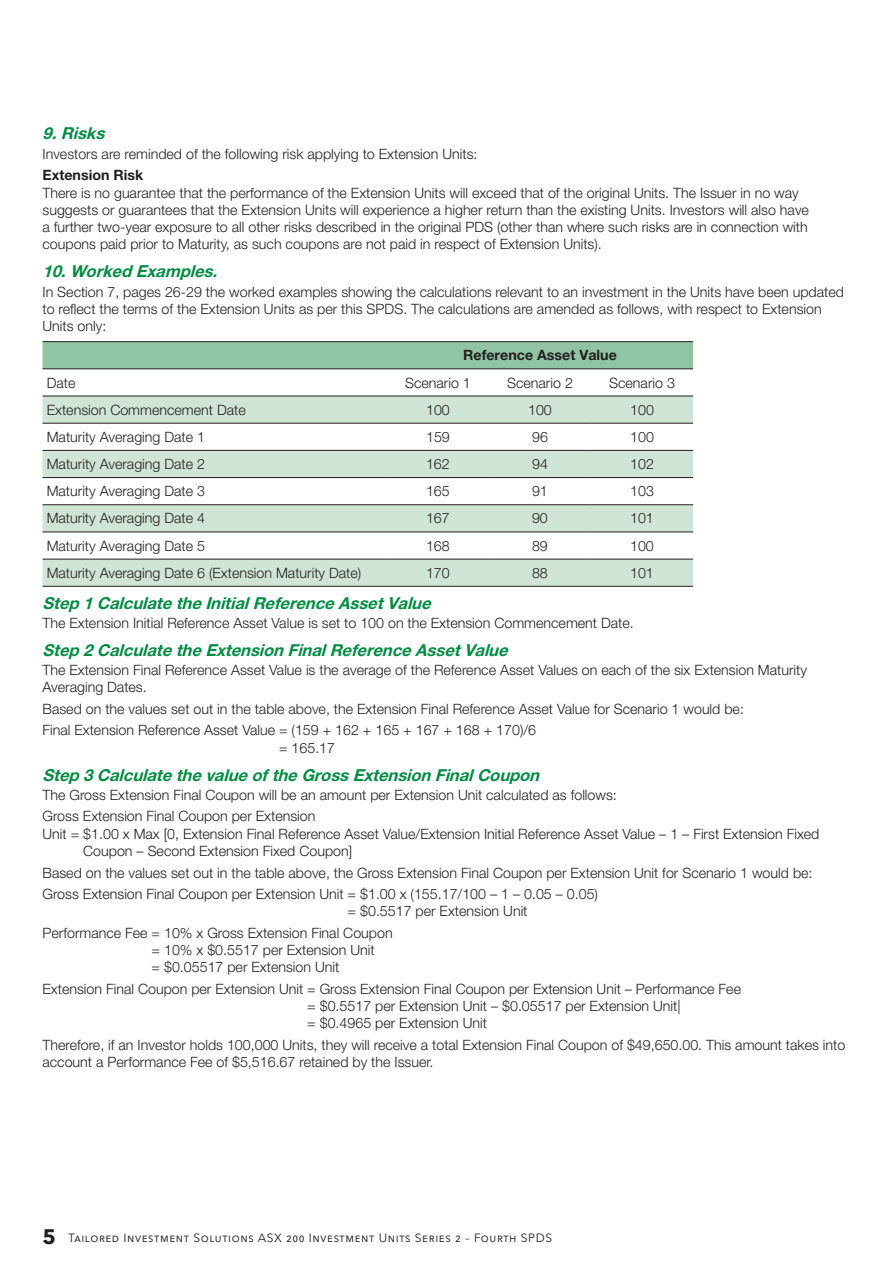
<style>
.page{position:relative;width:893px;height:1263px;background:#fff}
.page>*{position:absolute;margin:0;border:0;box-sizing:border-box;transform-origin:0 0}
.t1{font:italic 700 16.5px "Helvetica Neue LT Pro";color:#008b43}
.t2{font:300 14.25px/17.2px "Helvetica Neue LT Pro";color:#231f20}
.t3{font:700 14.25px "Helvetica Neue LT Pro";color:#231f20}
.t4{font:12px "Avenir Next";letter-spacing:.05em;color:#231f20}
.s1{font-weight:700;font-size:21px}
</style>
<div class="page">
<div style="left:43px;top:342px;width:650px;height:26px;background:#90c4a3"></div>
<svg style="left:43px;top:397px;width:650px;height:189px;fill:#d1e5d7"></svg>
<hr style="left:43px;top:341px;width:344px;height:1px;background:#231f20">
<hr style="left:387px;top:341px;width:102px;height:1px;background:#231f20">
<hr style="left:489px;top:341px;width:102px;height:1px;background:#231f20">
<hr style="left:591px;top:341px;width:102px;height:1px;background:#231f20">
<hr style="left:43px;top:368px;width:344px;height:1px;background:#231f20">
<hr style="left:387px;top:368px;width:102px;height:1px;background:#231f20">
<hr style="left:489px;top:368px;width:102px;height:1px;background:#231f20">
<hr style="left:591px;top:368px;width:102px;height:1px;background:#231f20">
<hr style="left:43px;top:396px;width:344px;height:1px;background:#231f20">
<hr style="left:387px;top:396px;width:102px;height:1px;background:#231f20">
<hr style="left:489px;top:396px;width:102px;height:1px;background:#231f20">
<hr style="left:591px;top:396px;width:102px;height:1px;background:#231f20">
<hr style="left:43px;top:423px;width:344px;height:1px;background:#231f20">
<hr style="left:387px;top:423px;width:102px;height:1px;background:#231f20">
<hr style="left:489px;top:423px;width:102px;height:1px;background:#231f20">
<hr style="left:591px;top:423px;width:102px;height:1px;background:#231f20">
<hr style="left:43px;top:450px;width:344px;height:1px;background:#231f20">
<hr style="left:387px;top:450px;width:102px;height:1px;background:#231f20">
<hr style="left:489px;top:450px;width:102px;height:1px;background:#231f20">
<hr style="left:591px;top:450px;width:102px;height:1px;background:#231f20">
<hr style="left:43px;top:477px;width:344px;height:1px;background:#231f20">
<hr style="left:387px;top:477px;width:102px;height:1px;background:#231f20">
<hr style="left:489px;top:477px;width:102px;height:1px;background:#231f20">
<hr style="left:591px;top:477px;width:102px;height:1px;background:#231f20">
<hr style="left:43px;top:504px;width:344px;height:1px;background:#231f20">
<hr style="left:387px;top:504px;width:102px;height:1px;background:#231f20">
<hr style="left:489px;top:504px;width:102px;height:1px;background:#231f20">
<hr style="left:591px;top:504px;width:102px;height:1px;background:#231f20">
<hr style="left:43px;top:532px;width:344px;height:1px;background:#231f20">
<hr style="left:387px;top:532px;width:102px;height:1px;background:#231f20">
<hr style="left:489px;top:532px;width:102px;height:1px;background:#231f20">
<hr style="left:591px;top:532px;width:102px;height:1px;background:#231f20">
<hr style="left:43px;top:559px;width:344px;height:1px;background:#231f20">
<hr style="left:387px;top:559px;width:102px;height:1px;background:#231f20">
<hr style="left:489px;top:559px;width:102px;height:1px;background:#231f20">
<hr style="left:591px;top:559px;width:102px;height:1px;background:#231f20">
<hr style="left:43px;top:586px;width:344px;height:1px;background:#231f20">
<hr style="left:387px;top:586px;width:102px;height:1px;background:#231f20">
<hr style="left:489px;top:586px;width:102px;height:1px;background:#231f20">
<hr style="left:591px;top:586px;width:102px;height:1px;background:#231f20">
<p class="t1" style="left:43px;top:123px;width:68px">9.Risks</p>
<p class="t2" style="left:43px;top:145px;width:436px">Investors are reminded of the following risk applying to Extension Units:</p>
<p class="t3" style="left:43px;top:166px;width:102px">Extension Risk</p>
<p class="t2" style="left:43px;top:183px;width:768px">There is no guarantee that the performance of the Extension Units will exceed that of the original Units. The Issuer in no way suggests or guarantees that the Extension Units will experience a higher return than the existing Units. Investors will also have a further two-year exposure to all other risks described in the original PDS (other than where such risks are in connection with coupons paid prior to Maturity, as such coupons are not paid in respect of Extension Units).</p>
<p class="t1" style="left:43px;top:261px;width:181px">10.Worked Examples.</p>
<p class="t2" style="left:43px;top:282px;width:803px">In Section 7, pages 26-29 the worked examples showing the calculations relevant to an investment in the Units have been updated to reflect the terms of the Extension Units as per this SPDS. The calculations are amended as follows, with respect to Extension<br>Units only:</p>
<p class="t3" style="left:463px;top:346px;width:155px">Reference Asset Value</p>
<p class="t2" style="left:47px;top:373px;width:30px">Date</p>
<p class="t2" style="left:405px;top:373px;width:67px">Scenario 1</p>
<p class="t2" style="left:507px;top:373px;width:67px">Scenario 2</p>
<p class="t2" style="left:609px;top:373px;width:67px">Scenario 3</p>
<p class="t2" style="left:47px;top:401px;width:201px">Extension Commencement Date</p>
<p class="t2" style="left:426px;top:401px;width:25px">100</p>
<p class="t2" style="left:528px;top:401px;width:25px">100</p>
<p class="t2" style="left:630px;top:401px;width:25px">100</p>
<p class="t2" style="left:47px;top:428px;width:160px">Maturity Averaging Date 1</p>
<p class="t2" style="left:426px;top:428px;width:25px">159</p>
<p class="t2" style="left:532px;top:428px;width:17px">96</p>
<p class="t2" style="left:630px;top:428px;width:25px">100</p>
<p class="t2" style="left:47px;top:455px;width:160px">Maturity Averaging Date 2</p>
<p class="t2" style="left:426px;top:455px;width:25px">162</p>
<p class="t2" style="left:532px;top:455px;width:17px">94</p>
<p class="t2" style="left:630px;top:455px;width:25px">102</p>
<p class="t2" style="left:47px;top:482px;width:160px">Maturity Averaging Date 3</p>
<p class="t2" style="left:426px;top:482px;width:25px">165</p>
<p class="t2" style="left:532px;top:482px;width:17px">91</p>
<p class="t2" style="left:630px;top:482px;width:25px">103</p>
<p class="t2" style="left:47px;top:509px;width:160px">Maturity Averaging Date 4</p>
<p class="t2" style="left:426px;top:509px;width:25px">167</p>
<p class="t2" style="left:532px;top:509px;width:17px">90</p>
<p class="t2" style="left:630px;top:509px;width:25px">101</p>
<p class="t2" style="left:47px;top:537px;width:160px">Maturity Averaging Date 5</p>
<p class="t2" style="left:426px;top:537px;width:25px">168</p>
<p class="t2" style="left:532px;top:537px;width:17px">89</p>
<p class="t2" style="left:630px;top:537px;width:25px">100</p>
<p class="t2" style="left:47px;top:564px;width:316px">Maturity Averaging Date 6 (Extension Maturity Date)</p>
<p class="t2" style="left:426px;top:564px;width:25px">170</p>
<p class="t2" style="left:532px;top:564px;width:17px">88</p>
<p class="t2" style="left:630px;top:564px;width:25px">101</p>
<p class="t1" style="left:43px;top:592px;width:395px">Step 1CalculatetheInitialReferenceAssetValue</p>
<p class="t2" style="left:43px;top:614px;width:593px">The Extension Initial Reference Asset Value is set to 100 on the Extension Commencement Date.</p>
<p class="t1" style="left:43px;top:640px;width:472px">Step 2CalculatetheExtensionFinalReferenceAssetValue</p>
<p class="t2" style="left:43px;top:661px;width:766px">The Extension Final Reference Asset Value is the average of the Reference Asset Values on each of the six Extension Maturity<br>Averaging Dates.</p>
<p class="t2" style="left:43px;top:698px;width:703px;line-height:21.5px">Based on the values set out in the table above, the Extension Final Reference Asset Value for Scenario 1 would be:<br>Final Extension Reference Asset Value = (159 + 162 + 165 + 167 + 168 + 170)/6</p>
<p class="t2" style="left:279px;top:739px;width:58px">= 165.17</p>
<p class="t1" style="left:43px;top:764px;width:503px">Step 3CalculatethevalueoftheGrossExtensionFinalCoupon</p>
<p class="t2" style="left:43px;top:784px;width:576px;line-height:21.5px">The Gross Extension Final Coupon will be an amount per Extension Unit calculated as follows:<br>Gross Extension Final Coupon per Extension</p>
<p class="t2" style="left:83px;top:825px;width:738px;text-indent:-41px">Unit = $1.00 x Max [0, Extension Final Reference Asset Value/Extension Initial Reference Asset Value – 1 – First Extension Fixed<br>Coupon – Second Extension Fixed Coupon]</p>
<p class="t2" style="left:43px;top:861px;width:771px;line-height:21.5px">Based on the values set out in the table above, the Gross Extension Final Coupon per Extension Unit for Scenario 1 would be:<br>Gross Extension Final Coupon per Extension Unit = $1.00 x (155.17/100 – 1 – 0.05 – 0.05)</p>
<p class="t2" style="left:43px;top:900px;width:486px;line-height:21.5px;text-indent:305px">= $0.5517 per Extension Unit<br>Performance Fee = 10% x Gross Extension Final Coupon</p>
<p class="t2" style="left:152px;top:941px;width:225px">= 10% x $0.5517 per Extension Unit = $0.05517 per Extension Unit</p>
<p class="t2" style="left:307px;top:980px;width:435px;text-indent:-265px">Extension Final Coupon per Extension Unit = Gross Extension Final Coupon per Extension Unit – Performance Fee = $0.5517 per Extension Unit – $0.05517 per Extension Unit|<br>= $0.4965 per Extension Unit</p>
<p class="t2" style="left:43px;top:1036px;width:804px">Therefore, if an Investor holds 100,000 Units, they will receive a total Extension Final Coupon of $49,650.00. This amount takes into account a Performance Fee of $5,516.67 retained by the Issuer.</p>
<p class="t4" style="left:43px;top:1227px;width:511px"><span class="s1">5</span> Tailored Investment Solutions ASX 200 Investment Units Series 2 – Fourth SPDS</p>
</div>
